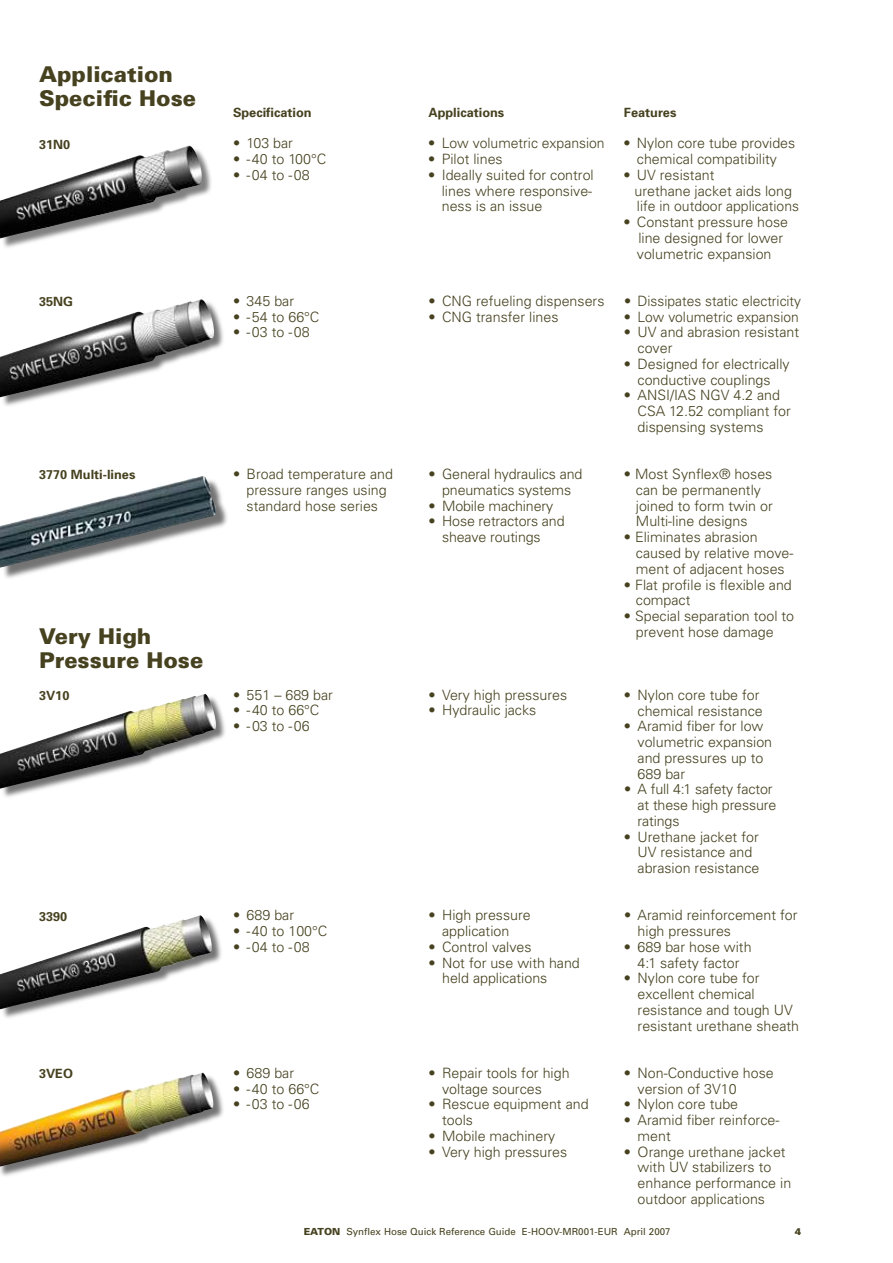
<style>
.page{position:relative;width:893px;height:1263px;background:#fff}
.page>*{position:absolute;margin:0;border:0;box-sizing:border-box;transform-origin:0 0}
.t1{font:900 21.75px/24px "Univers";color:#46411f}
.t2{font:300 14.25px/15.8px "Univers";color:#46411f}
.t3{font:700 12.75px "Univers";color:#46411f}
.t4{font:9.75px "Univers";color:#46411f}
.t5{font:900 9.75px "Univers";color:#46411f}
.s1{font-weight:900}
</style>
<div class="page">
<div style="left:0;top:300px;width:226px;height:109px;background:#000;opacity:.55"></div>
<img style="left:0;top:299px;width:214px;height:101px">
<div style="left:2px;top:478px;width:227px;height:102px;background:#000;opacity:.55"></div>
<img style="left:0;top:476px;width:216px;height:98px">
<div style="left:0;top:694px;width:228px;height:106px;background:#000;opacity:.55"></div>
<img style="left:21px;top:733px;width:185px;height:50px">
<div style="left:0;top:916px;width:224px;height:105px;background:#000;opacity:.55"></div>
<img style="left:34px;top:957px;width:161px;height:44px">
<div style="left:0;top:1073px;width:225px;height:105px;background:#000;opacity:.55"></div>
<img style="left:0;top:1123px;width:165px;height:44px">
<div style="left:1px;top:146px;width:213px;height:104px;background:#000;opacity:.5"></div>
<img style="left:170px;top:145px;width:31px;height:26px">
<h1 class="t1" style="left:39px;top:61px;width:159px">Application<br>Specific Hose</h1>
<p class="t3" style="left:233px;top:104px;width:80px">Specification</p>
<p class="t3" style="left:428px;top:104px;width:77px">Applications</p>
<p class="t3" style="left:624px;top:104px;width:54px">Features</p>
<p class="t3" style="left:39px;top:136px;width:33px">31N0</p>
<p class="t2" style="left:233px;top:135px;width:62px">• 103 bar</p>
<p class="t2" style="left:233px;top:151px;width:95px">• -40 to 100°C</p>
<p class="t2" style="left:233px;top:167px;width:78px">• -04 to -08</p>
<p class="t2" style="left:428px;top:135px;width:178px">• Low volumetric expansion</p>
<p class="t2" style="left:428px;top:151px;width:76px">• Pilot lines</p>
<p class="t2" style="left:442px;top:167px;width:154px;text-align:justify;text-indent:-14px">• Ideally suited for control lines where responsive&shy;ness is an issue</p>
<p class="t2" style="left:623px;top:135px;width:173px;text-align:center">• Nylon core tube provides chemical compatibility</p>
<p class="t2" style="left:634px;top:167px;width:166px;text-indent:-11px">• UV resistant<br>urethane jacket aids long life in outdoor applications</p>
<p class="t2" style="left:637px;top:214px;width:153px;text-indent:-14px">• Constant pressure hose line designed for lower volumetric expansion</p>
<p class="t3" style="left:39px;top:294px;width:36px">35NG</p>
<p class="t2" style="left:233px;top:293px;width:63px">• 345 bar</p>
<p class="t2" style="left:233px;top:308px;width:88px">• -54 to 66°C</p>
<p class="t2" style="left:233px;top:324px;width:78px">• -03 to -08</p>
<p class="t2" style="left:428px;top:293px;width:177px">• CNG refueling dispensers</p>
<p class="t2" style="left:428px;top:308px;width:131px">• CNG transfer lines</p>
<p class="t2" style="left:624px;top:293px;width:179px">• Dissipates static electricity</p>
<p class="t2" style="left:624px;top:308px;width:176px">• Low volumetric expansion</p>
<p class="t2" style="left:638px;top:324px;width:163px;text-indent:-14px">• UV and abrasion resistant cover</p>
<p class="t2" style="left:624px;top:356px;width:167px;text-align:center">• Designed for electrically conductive couplings</p>
<p class="t2" style="left:638px;top:387px;width:155px;text-indent:-14px">• ANSI/IAS NGV 4.2 and<br>CSA 12.52 compliant for dispensing systems</p>
<p class="t3" style="left:39px;top:467px;width:98px">3770 Multi-lines</p>
<p class="t2" style="left:233px;top:466px;width:162px;text-align:center">• Broad temperature and pressure ranges using standard hose series</p>
<p class="t2" style="left:428px;top:466px;width:155px;text-align:center">• General hydraulics and pneumatics systems</p>
<p class="t2" style="left:428px;top:497px;width:126px">• Mobile machinery</p>
<p class="t2" style="left:442px;top:513px;width:124px;text-indent:-14px">• Hose retractors and sheave routings</p>
<h1 class="t1" style="left:39px;top:624px;width:166px">Very High<br>Pressure Hose</h1>
<p class="t2" style="left:636px;top:466px;width:138px;text-indent:-12px">• Most Synflex® hoses can be permanently joined to form twin or<br>Multi-line designs</p>
<p class="t2" style="left:636px;top:529px;width:159px;text-indent:-12px">• Eliminates abrasion caused by relative move&shy;ment of adjacent hoses</p>
<p class="t2" style="left:636px;top:576px;width:158px;text-indent:-12px">• Flat profile is flexible and compact</p>
<p class="t2" style="left:636px;top:608px;width:160px;text-indent:-12px">• Special separation tool to prevent hose damage</p>
<p class="t3" style="left:39px;top:688px;width:32px">3V10</p>
<p class="t2" style="left:233px;top:686px;width:101px">• 551 – 689 bar</p>
<p class="t2" style="left:233px;top:702px;width:88px">• -40 to 66°C</p>
<p class="t2" style="left:233px;top:718px;width:78px">• -03 to -06</p>
<p class="t2" style="left:428px;top:686px;width:140px">• Very high pressures</p>
<p class="t2" style="left:428px;top:702px;width:109px">• Hydraulic jacks</p>
<p class="t2" style="left:624px;top:686px;width:140px;text-align:right">• Nylon core tube for chemical resistance</p>
<p class="t2" style="left:638px;top:718px;width:136px;text-indent:-14px">• Aramid fiber for low volumetric expansion and pressures up to<br>689 bar</p>
<p class="t2" style="left:638px;top:781px;width:140px;text-indent:-14px">• A full 4:1 safety factor at these high pressure ratings</p>
<p class="t2" style="left:638px;top:828px;width:123px;text-indent:-14px">• Urethane jacket for<br>UV resistance and abrasion resistance</p>
<p class="t3" style="left:39px;top:908px;width:30px">3390</p>
<p class="t2" style="left:233px;top:907px;width:63px">• 689 bar</p>
<p class="t2" style="left:233px;top:923px;width:96px">• -40 to 100°C</p>
<p class="t2" style="left:233px;top:938px;width:78px">• -04 to -08</p>
<p class="t2" style="left:428px;top:907px;width:104px;text-align:center">• High pressure application</p>
<p class="t2" style="left:428px;top:938px;width:105px">• Control valves</p>
<p class="t2" style="left:442px;top:954px;width:139px;text-indent:-14px">• Not for use with hand held applications</p>
<p class="t2" style="left:638px;top:907px;width:161px;text-indent:-14px">• Aramid reinforcement for high pressures</p>
<p class="t2" style="left:624px;top:938px;width:129px;text-align:center">• 689 bar hose with<br>4:1 safety factor</p>
<p class="t2" style="left:638px;top:970px;width:163px;text-indent:-14px">• Nylon core tube for excellent chemical resistance and tough UV resistant urethane sheath</p>
<p class="t3" style="left:39px;top:1065px;width:36px">3VEO</p>
<p class="t2" style="left:233px;top:1064px;width:63px">• 689 bar</p>
<p class="t2" style="left:233px;top:1080px;width:88px">• -40 to 66°C</p>
<p class="t2" style="left:233px;top:1096px;width:78px">• -03 to -06</p>
<p class="t2" style="left:442px;top:1064px;width:129px;text-indent:-14px">• Repair tools for high voltage sources</p>
<p class="t2" style="left:442px;top:1096px;width:148px;text-indent:-14px">• Rescue equipment and tools</p>
<p class="t2" style="left:428px;top:1127px;width:128px">• Mobile machinery</p>
<p class="t2" style="left:428px;top:1143px;width:140px">• Very high pressures</p>
<p class="t2" style="left:638px;top:1064px;width:138px;text-indent:-14px">• Non-Conductive hose version of 3V10</p>
<p class="t2" style="left:624px;top:1096px;width:116px">• Nylon core tube</p>
<p class="t2" style="left:638px;top:1112px;width:143px;text-indent:-14px">• Aramid fiber reinforce&shy;ment</p>
<p class="t2" style="left:638px;top:1143px;width:155px;text-indent:-14px">• Orange urethane jacket with UV stabilizers to enhance performance in outdoor applications</p>
<p class="t4" style="left:304px;top:1225px;width:368px"><span class="s1">EATON</span> Synflex Hose Quick Reference Guide E-HOOV-MR001-EUR April 2007</p>
<p class="t5" style="left:795px;top:1225px;width:8px">4</p>
</div>
